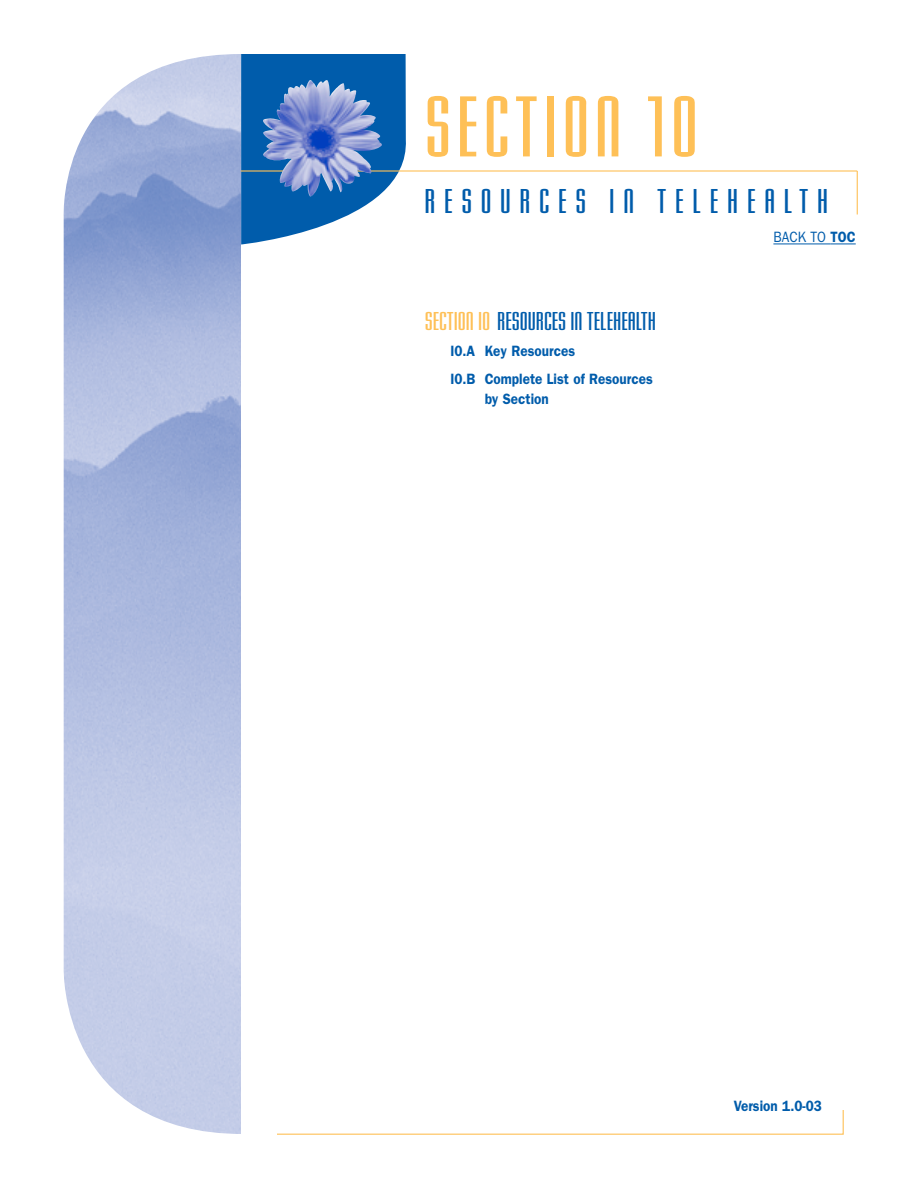
<style>
.page{position:relative;width:918px;height:1188px;background:#fff}
.page>*{position:absolute;margin:0;border:0;box-sizing:border-box;transform-origin:0 0}
.t1{font:90px "Mekanik Plain";letter-spacing:.05em;color:#fec057;scale:1.2 1}
.t2{font:36px "Mekanik Plain";letter-spacing:.2em;color:#005cab;scale:1.2 1}
.t3{font:27px "Mekanik Plain";color:#005cab;scale:1.2 1}
.t4{font:600 15px/28.5px "Franklin Gothic";color:#005cab;scale:.9 1}
.t5{font:15px "Franklin Gothic";color:#005cab;scale:.9 1}
.s1{color:#fec057}
.s2{font-weight:600}
</style>
<div class="page">
<div style="left:256px;top:1101px;width:588px;height:34px;border:1px solid #fec057"></div>
<img style="left:63px;top:54px;width:178px;height:1080px">
<div style="left:241px;top:38px;width:36px;height:1113px;background:#fff"></div>
<svg style="left:241px;top:54px;width:165px;height:190px"></svg>
<hr style="left:241px;top:170px;width:616px;height:2px;background:#fec057">
<div style="left:262px;top:1083px;width:588px;height:27px;background:#fff"></div>
<hr style="left:857px;top:171px;width:1px;height:43px;background:#fec057">
<img style="left:263px;top:80px;width:119px;height:117px">
<hr style="left:773px;top:243px;width:58px;height:1px;background:#005cab">
<svg style="left:831px;top:243px;width:25px;height:1px"></svg>
<h1 class="t1" style="left:424px;top:96px;width:230px">SECTION 10</h1>
<h2 class="t2" style="left:424px;top:189px;width:338px">RESOURCES IN TELEHEALTH</h2>
<h3 class="t3" style="left:425px;top:312px;width:194px"><span class="s1">SECTION I0</span> RESOURCES IN TELEHEALTH</h3>
<p class="t4" style="left:450px;top:338px;width:227px">I0.A Key Resources<br>I0.B Complete List of Resources</p>
<p class="t4" style="left:485px;top:386px;width:73px">by Section</p>
<p class="t5" style="left:773px;top:232px;width:93px">BACK TO <span class="s2">TOC</span></p>
<p class="t4" style="left:734px;top:1093px;width:99px">Version 1.0-03</p>
</div>
